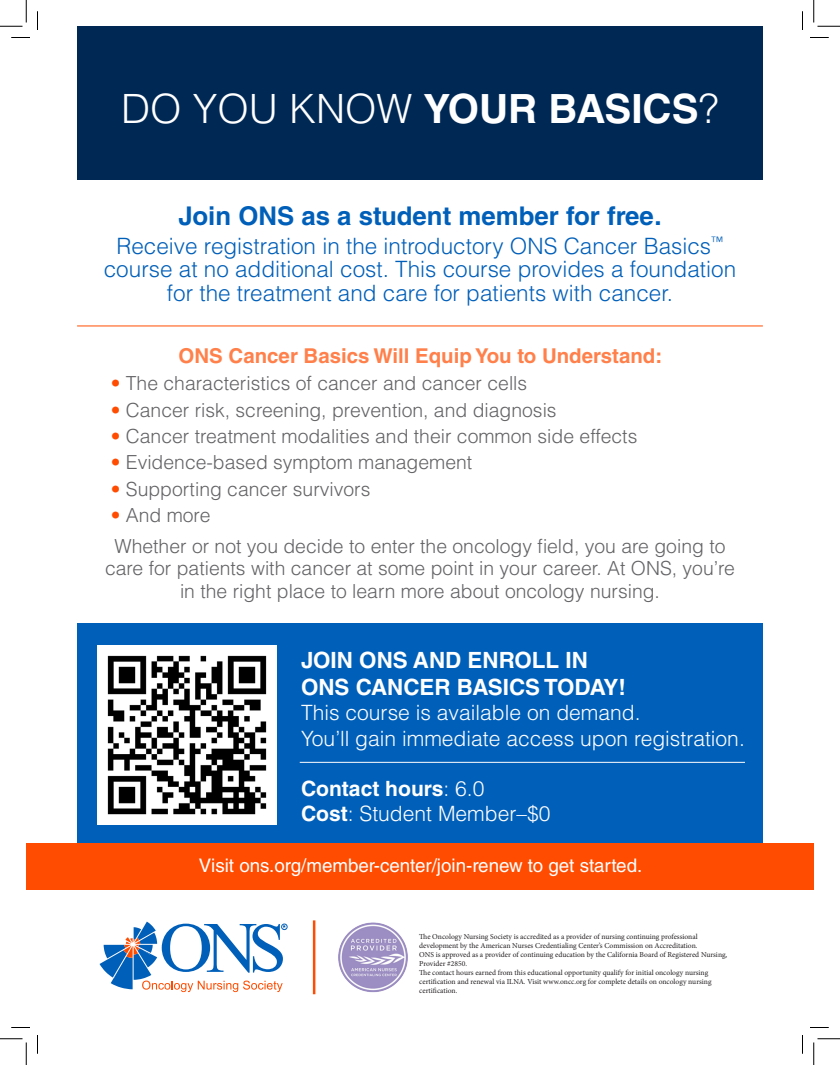
<style>
.page{position:relative;width:840px;height:1065px;background:#fff}
.page>*{position:absolute;margin:0;border:0;box-sizing:border-box;transform-origin:0 0}
.t1{font:300 40.38px "Helvetica LT Std";color:#fff}
.t2{font:700 25.75px "Helvetica LT Std";color:#005fb9}
.t3{font:300 22.5px/23.8px "Helvetica LT Std";color:#005fb9;text-align:center}
.t4{font:700 22.38px "Helvetica LT Std";color:#fff}
.t5{font:300 21.12px/25.2px "Helvetica LT Std";color:#fff}
.t6{font:700 21.12px "Helvetica LT Std";color:#fff}
.t7{font:700 20.5px "Helvetica LT Std";color:#ff804a}
.t8{font:300 19.38px "Helvetica LT Std";color:#636366}
.t9{font:18.75px "Helvetica LT Std";color:#fff}
.t10{font:7.62px/9.1px "Minion Pro";color:#231f20}
.s1{font-weight:700}
.s2{color:#ff4c00}
.s3{font-weight:300}
</style>
<div class="page">
<div style="left:77px;top:26px;width:686px;height:154px;background:#002855"></div>
<svg style="left:100px;top:922px;width:187px;height:70px"></svg>
<img style="left:338px;top:922px;width:70px;height:70px">
<hr style="left:313px;top:920px;width:2px;height:74px;background:#ff4c00">
<div style="left:77px;top:623px;width:686px;height:251px;background:#005fb9"></div>
<div style="left:26px;top:844px;width:788px;height:46px;background:#ff4c00"></div>
<hr style="left:77px;top:326px;width:686px;height:1px;background:#ff4c00">
<hr style="left:300px;top:762px;width:445px;height:1px;background:#fff">
<img style="left:98px;top:646px;width:179px;height:178px">
<svg style="left:11px;top:37px;width:19px;height:1px"></svg>
<svg style="left:810px;top:37px;width:19px;height:1px"></svg>
<svg style="left:11px;top:1027px;width:19px;height:1px"></svg>
<svg style="left:810px;top:1027px;width:19px;height:1px"></svg>
<svg style="left:37px;top:11px;width:1px;height:19px"></svg>
<svg style="left:37px;top:1035px;width:1px;height:19px"></svg>
<svg style="left:802px;top:11px;width:1px;height:19px"></svg>
<svg style="left:802px;top:1035px;width:1px;height:19px"></svg>
<svg style="left:0;top:0;width:27px;height:27px"></svg>
<svg style="left:0;top:1039px;width:27px;height:26px"></svg>
<svg style="left:814px;top:0;width:26px;height:27px"></svg>
<svg style="left:814px;top:1039px;width:26px;height:26px"></svg>
<p class="t1" style="left:121px;top:84px;width:599px">DO YOU KNOW <span class="s1">YOUR BASICS</span>?</p>
<p class="t2" style="left:178px;top:201px;width:485px">Join ONS as a student member for free.</p>
<p class="t3" style="left:104px;top:233px;width:634px">Receive registration in the introductory ONS Cancer Basics<sup>™ </sup>course at no additional cost. This course provides a foundation for the treatment and care for patients with cancer.</p>
<p class="t7" style="left:179px;top:343px;width:485px">ONS Cancer Basics Will Equip You to Understand:</p>
<p class="t8" style="left:111px;top:371px;width:418px"><span class="s2">•</span> The characteristics of cancer and cancer cells</p>
<p class="t8" style="left:111px;top:398px;width:447px"><span class="s2">•</span> Cancer risk, screening, prevention, and diagnosis</p>
<p class="t8" style="left:111px;top:424px;width:528px"><span class="s2">•</span> Cancer treatment modalities and their common side effects</p>
<p class="t8" style="left:111px;top:450px;width:363px"><span class="s2">•</span> Evidence-based symptom management</p>
<p class="t8" style="left:111px;top:477px;width:261px"><span class="s2">•</span> Supporting cancer survivors</p>
<p class="t8" style="left:111px;top:503px;width:101px"><span class="s2">•</span> And more</p>
<p class="t8" style="left:115px;top:534px;width:612px">Whether or not you decide to enter the oncology field, you are going to</p>
<p class="t8" style="left:105px;top:556px;width:631px">care for patients with cancer at some point in your career. At ONS, you’re</p>
<p class="t8" style="left:180px;top:579px;width:481px">in the right place to learn more about oncology nursing.</p>
<p class="t4" style="left:301px;top:646px;width:288px">JOIN ONS AND ENROLL IN</p>
<p class="t4" style="left:301px;top:673px;width:326px">ONS CANCER BASICS TODAY!</p>
<p class="t5" style="left:301px;top:700px;width:445px">This course is available on demand.<br>You’ll gain immediate access upon registration.</p>
<p class="t6" style="left:301px;top:775px;width:185px">Contact hours<span class="s3">: 6.0</span></p>
<p class="t5" style="left:301px;top:800px;width:251px"><span class="s1">Cost</span>: Student Member–$0</p>
<p class="t9" style="left:199px;top:855px;width:445px">Visit ons.org/member-center/join-renew to get started.</p>
<p class="t10" style="left:419px;top:932px;width:280px">The Oncology Nursing Society is accredited as a provider of nursing continuing professional development by the American Nurses Credentialing Center’s Commission on Accreditation.</p>
<p class="t10" style="left:419px;top:950px;width:310px">ONS is approved as a provider of continuing education by the California Board of Registered Nursing,<br>Provider #2850.</p>
<p class="t10" style="left:419px;top:968px;width:294px">The contact hours earned from this educational opportunity qualify for initial oncology nursing certification and renewal via ILNA. Visit www.oncc.org for complete details on oncology nursing certification.</p>
</div>
